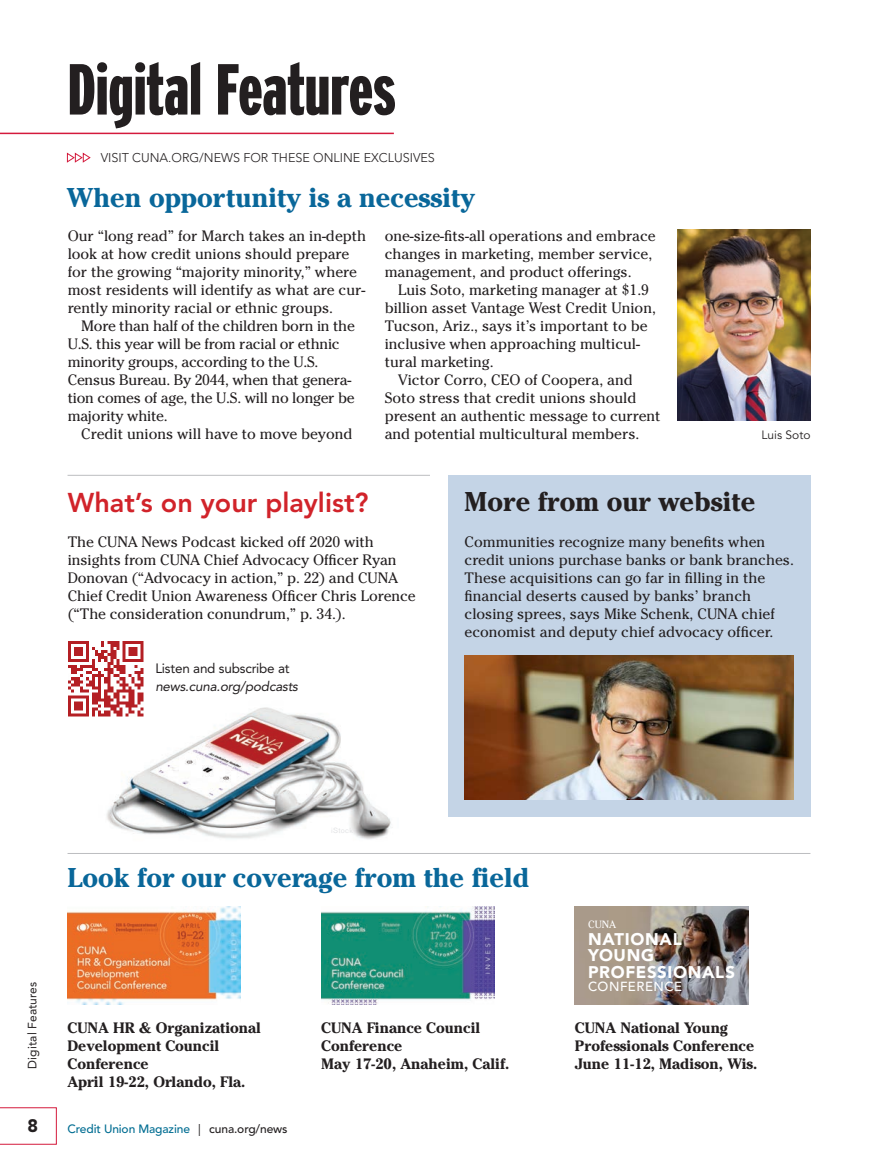
<style>
.page{position:relative;width:878px;height:1175px;background:#fff}
.page>*{position:absolute;margin:0;border:0;box-sizing:border-box;transform-origin:0 0}
.t1{font:900 72px "Interstate Compressed";letter-spacing:-.01em;color:#231f20}
.SubheadC{font:700 27px "Cheltenham Std";color:#09679a}
.HeadLineCaption{font:700 27px "Cheltenham Std";color:#09679a}
.SubheadC-2{font:800 27px "Avenir LT Std";color:#d1232a}
.HeadLineCaption-2{font:700 27px "Cheltenham Std";color:#231f20}
.t2{font:900 18px "Avenir LT Std";color:#231f20}
.t3{font:900 16.8px/16.5px "Avenir LT Std";letter-spacing:.04em;color:#fff}
.BodyText{font:15px/18px "Cheltenham Std";color:#231f20}
.bodytext_indent{font:15px/18px "Cheltenham Std";letter-spacing:-.015em;color:#231f20}
.BodyText-2{font:700 15px/18px "Cheltenham Std";color:#231f20}
.BodyText-3{font:italic 13.5px/18px "Avenir LT Std";letter-spacing:-.015em;color:#231f20}
.t4{font:500 13.05px "Avenir LT Std";letter-spacing:.035em;color:#fff}
.t5{font:300 12.6px "Avenir LT Std";color:#231f20}
.t6{font:500 12px "Avenir LT Std";letter-spacing:-.01em;color:#006d92}
.t7{font:12px "Avenir LT Std";letter-spacing:.01em;color:#231f20}
.SubCopyD{font:12px "Avenir LT Std";color:#231f20}
.t8{font:10.5px "Cheltenham Std";color:#fff}
.s1{font-style:normal}
.s2{font-weight:400;color:#231f20}
.s3{color:#231f20}
</style>
<div class="page">
<div style="left:448px;top:475px;width:362px;height:342px;background:#c4d4e6"></div>
<hr style="left:68px;top:475px;width:362px;height:1px;background:#bcbdc0">
<img style="left:677px;top:230px;width:133px;height:191px">
<img style="left:106px;top:707px;width:285px;height:133px">
<img style="left:68px;top:641px;width:87px;height:87px">
<hr style="left:68px;top:853px;width:742px;height:1px;background:#bcbdc0">
<hr style="left:0;top:133px;width:394px;height:1px;background:#d41a3c">
<svg style="left:0;top:1107px;width:57px;height:37px"></svg>
<svg style="left:66px;top:152px;width:25px;height:11px"></svg>
<img style="left:575px;top:906px;width:173px;height:98px">
<img style="left:68px;top:906px;width:173px;height:98px">
<img style="left:321px;top:906px;width:173px;height:98px">
<img style="left:464px;top:655px;width:329px;height:144px">
<h1 class="t1" style="left:68px;top:50px;width:330px">Digital Features</h1>
<p class="t5" style="left:101px;top:150px;width:336px">VISIT CUNA.ORG/NEWS FOR THESE ONLINE EXCLUSIVES</p>
<p class="HeadLineCaption" style="left:67px;top:181px;width:410px">When opportunity is a necessity</p>
<p class="BodyText" style="left:68px;top:227px;width:300px">Our “long read” for March takes an in-depth look at how credit unions should prepare for the growing “majority minority,” where most residents will identify as what are cur&shy;rently minority racial or ethnic groups.</p>
<p class="bodytext_indent" style="left:68px;top:317px;width:289px;text-indent:14px">More than half of the children born in the U.S. this year will be from racial or ethnic minority groups, according to the U.S.<br>Census Bureau. By 2044, when that genera&shy;tion comes of age, the U.S. will no longer be majority white.</p>
<p class="BodyText" style="left:81px;top:425px;width:273px">Credit unions will have to move beyond</p>
<p class="BodyText" style="left:384px;top:227px;width:272px">one-size-fits-all operations and embrace changes in marketing, member service, management, and product offerings.</p>
<p class="BodyText" style="left:384px;top:281px;width:273px;text-indent:14px">Luis Soto, marketing manager at $1.9 billion asset Vantage West Credit Union, Tucson, Ariz., says it’s important to be inclusive when approaching multicul&shy;tural marketing.</p>
<p class="BodyText" style="left:384px;top:371px;width:277px;text-indent:14px">Victor Corro, CEO of Coopera, and Soto stress that credit unions should present an authentic message to current and potential multicultural members.</p>
<p class="SubCopyD" style="left:761px;top:428px;width:50px">Luis Soto</p>
<p class="SubheadC-2" style="left:68px;top:486px;width:302px">What’s on your playlist?</p>
<p class="HeadLineCaption-2" style="left:464px;top:485px;width:292px">More from our website</p>
<p class="BodyText" style="left:68px;top:533px;width:349px">The CUNA News Podcast kicked off 2020 with insights from CUNA Chief Advocacy Officer Ryan Donovan (“Advocacy in action,” p. 22) and CUNA Chief Credit Union Awareness Officer Chris Lorence (“The consideration conundrum,” p. 34.).</p>
<p class="BodyText" style="left:464px;top:533px;width:331px">Communities recognize many benefits when credit unions purchase banks or bank branches.<br>These acquisitions can go far in filling in the financial deserts caused by banks’ branch closing sprees, says Mike Schenk, CUNA chief economist and deputy chief advocacy officer.</p>
<p class="BodyText-3" style="left:155px;top:659px;width:144px"><span class="s1">Listen and subscribe at </span>news.cuna.org/podcasts</p>
<p class="SubheadC" style="left:67px;top:861px;width:463px">Look for our coverage from the field</p>
<p class="t7" style="left:25px;top:1068px;width:88px;rotate:-90deg">Digital Features</p>
<p class="BodyText-2" style="left:67px;top:1018px;width:195px">CUNA HR &amp; Organizational<br>Development Council<br>Conference</p>
<p class="BodyText-2" style="left:67px;top:1072px;width:179px">April 19-22, Orlando, Fla.</p>
<p class="BodyText-2" style="left:321px;top:1018px;width:161px">CUNA Finance Council<br>Conference</p>
<p class="BodyText-2" style="left:321px;top:1054px;width:190px">May 17-20, Anaheim, Calif.</p>
<p class="t2" style="left:28px;top:1115px;width:12px">8</p>
<p class="t6" style="left:67px;top:1122px;width:222px">Credit Union Magazine <span class="s2">|</span> <span class="s3">cuna.org/news</span></p>
<p class="t8" style="left:588px;top:918px;width:29px">CUNA</p>
<p class="t3" style="left:588px;top:930px;width:148px">NATIONAL<br>YOUNG<br>PROFESSIONALS</p>
<p class="t4" style="left:588px;top:978px;width:95px">CONFERENCE</p>
<p class="BodyText-2" style="left:575px;top:1018px;width:181px">CUNA National Young<br>Professionals Conference</p>
<p class="BodyText-2" style="left:575px;top:1054px;width:184px">June 11-12, Madison, Wis.</p>
</div>
